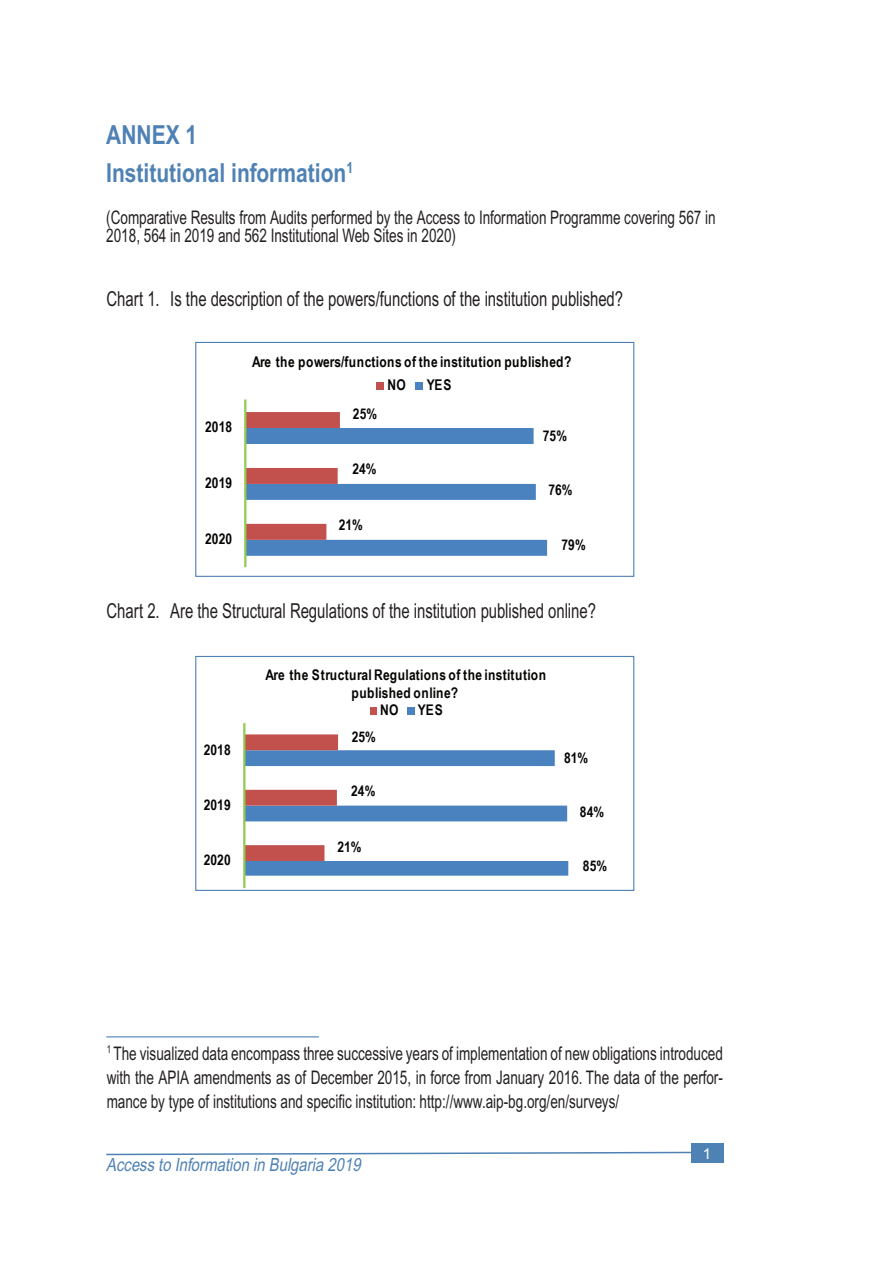
<style>
.page{position:relative;width:893px;height:1263px;background:#fff}
.page>*{position:absolute;margin:0;border:0;box-sizing:border-box;transform-origin:0 0}
.t1{font:700 26.25px/38px "SP Ariel";color:#4e81b4;scale:.8 1}
.t2{font:20.7px "SP Ariel";color:#231f20;scale:.72 1}
.t3{font:18.75px/24px "SP Ariel";color:#231f20;scale:.72 1}
.t4{font:italic 18.15px "SP Ariel";color:#4e81b4;scale:.82 1}
.t5{font:15px "SP Ariel";color:#fff}
.t6{font:700 14.85px/23.5px "Arial Narrow";letter-spacing:.035em;color:#040503}
.t7{font:700 14.85px "Arial Narrow";letter-spacing:.005em;color:#040503}
.t8{font:700 14.7px "Arial Narrow";letter-spacing:.035em;color:#040503}
.t9{font:700 14.7px "Arial Narrow";letter-spacing:.005em;color:#040503}
</style>
<div class="page">
<svg style="left:106px;top:1151px;width:618px;height:5px"></svg>
<div style="left:691px;top:1143px;width:32px;height:20px;background:#4e81b4"></div>
<hr style="left:106px;top:1036px;width:213px;height:1px;background:#4e81b4">
<svg style="left:246px;top:412px;width:301px;height:144px"></svg>
<hr style="left:244px;top:399px;width:2px;height:168px;background:#92c953">
<div style="left:376px;top:382px;width:8px;height:8px;background:#c2504d"></div>
<div style="left:415px;top:382px;width:8px;height:8px;background:#4a81bf"></div>
<div style="left:195px;top:342px;width:439px;height:235px;border:1px solid #4e81b4"></div>
<svg style="left:245px;top:734px;width:323px;height:142px"></svg>
<hr style="left:243px;top:723px;width:2px;height:165px;background:#92c953">
<div style="left:370px;top:707px;width:6px;height:8px;background:#c2504d"></div>
<div style="left:407px;top:707px;width:8px;height:8px;background:#4a81bf"></div>
<div style="left:195px;top:656px;width:439px;height:235px;border:1px solid #4e81b4"></div>
<h1 class="t1" style="left:106px;top:116px;width:310px">ANNEX 1<br>Institutional information<sup>1</sup></h1>
<p class="t3" style="left:106px;top:208px;width:848px;line-height:18px">(Comparative Results from Audits performed by the Access to Information Programme covering 567 in<br>2018, 564 in 2019 and 562 Institutional Web Sites in 2020)</p>
<p class="t2" style="left:106px;top:287px;width:719px">Chart 1. Is the description of the powers/functions of the institution published?</p>
<p class="t7" style="left:205px;top:416px;width:28px">2018</p>
<p class="t7" style="left:205px;top:471px;width:28px">2019</p>
<p class="t7" style="left:205px;top:527px;width:28px">2020</p>
<p class="t6" style="left:387px;top:349px;width:185px;text-indent:-135px">Are the powers/functions of the institution published?<br>NO</p>
<p class="t7" style="left:427px;top:374px;width:26px">YES</p>
<p class="t7" style="left:353px;top:402px;width:26px">25%</p>
<p class="t7" style="left:352px;top:458px;width:26px">24%</p>
<p class="t7" style="left:339px;top:514px;width:26px">21%</p>
<p class="t7" style="left:543px;top:424px;width:26px">75%</p>
<p class="t7" style="left:548px;top:479px;width:26px">76%</p>
<p class="t7" style="left:561px;top:534px;width:26px">79%</p>
<p class="t2" style="left:106px;top:599px;width:681px">Chart 2. Are the Structural Regulations of the institution published online?</p>
<p class="t9" style="left:204px;top:739px;width:29px">2018</p>
<p class="t9" style="left:204px;top:794px;width:29px">2019</p>
<p class="t9" style="left:204px;top:849px;width:29px">2020</p>
<p class="t8" style="left:266px;top:663px;width:282px">Are the Structural Regulations of the institution</p>
<p class="t8" style="left:351px;top:681px;width:108px">published online?</p>
<p class="t9" style="left:380px;top:699px;width:20px">NO</p>
<p class="t9" style="left:418px;top:699px;width:26px">YES</p>
<p class="t9" style="left:352px;top:726px;width:26px">25%</p>
<p class="t9" style="left:351px;top:780px;width:26px">24%</p>
<p class="t9" style="left:337px;top:835px;width:26px">21%</p>
<p class="t9" style="left:564px;top:747px;width:26px">81%</p>
<p class="t9" style="left:580px;top:801px;width:26px">84%</p>
<p class="t9" style="left:583px;top:855px;width:26px">85%</p>
<p class="t3" style="left:107px;top:1041px;width:857px;text-align:justify"><sup>1</sup> The visualized data encompass three successive years of implementation of new obligations introduced with the APIA amendments as of December 2015, in force from January 2016. The data of the perfor&shy;mance by type of institutions and specific institution: http://www.aip-bg.org/en/surveys/</p>
<p class="t4" style="left:106px;top:1155px;width:312px">Access to Information in Bulgaria 2019</p>
<p class="t5" style="left:703px;top:1146px;width:10px">1</p>
</div>
